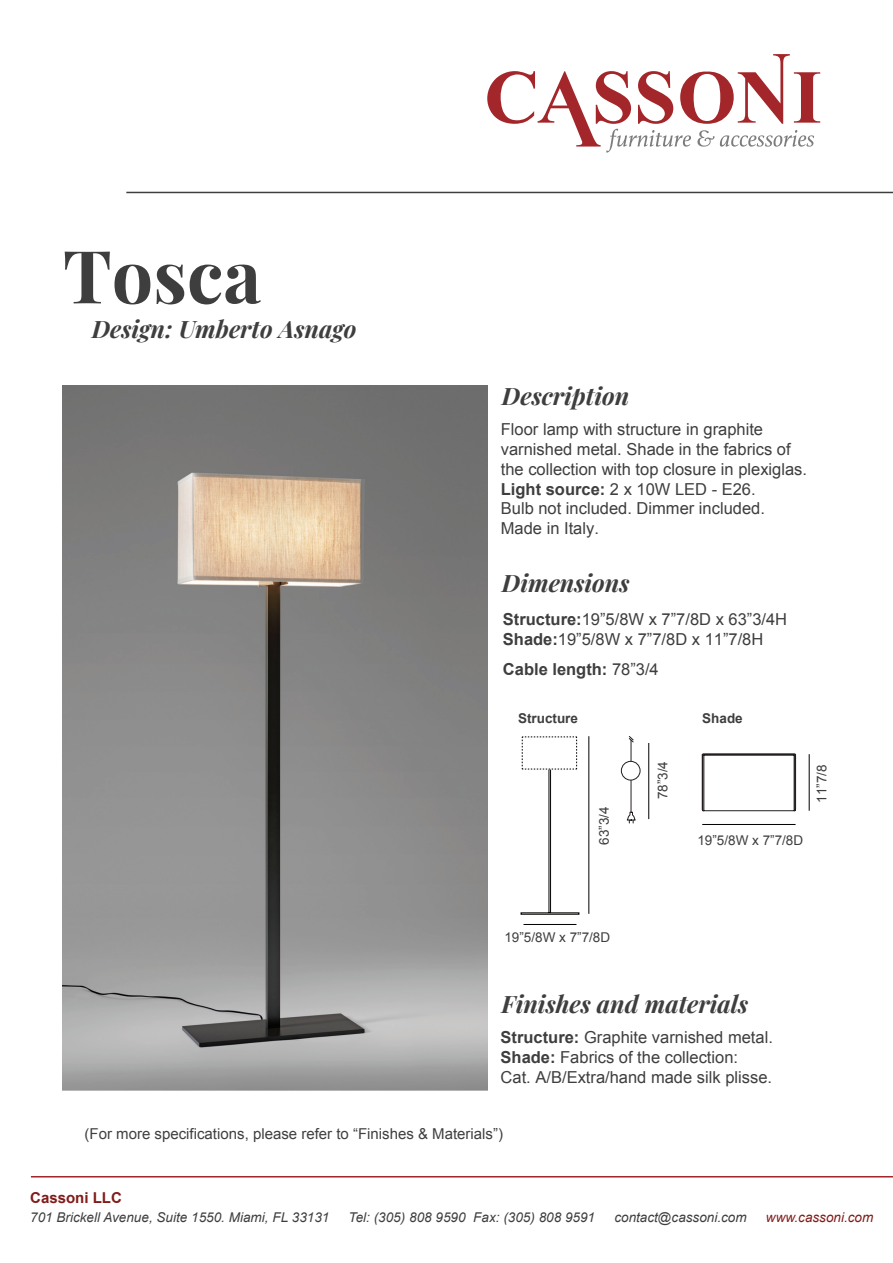
<style>
.page{position:relative;width:893px;height:1263px;background:#fff}
.page>*{position:absolute;margin:0;border:0;box-sizing:border-box;transform-origin:0 0}
.t1{font:700 73.2px "Playfair Display";color:#3e3e3f}
.t2{font:italic 700 24px "Playfair Display";color:#3e3e3f}
.t3{font:16.5px/19.8px "Arial";color:#3e3e3f}
.t4{font:700 16.5px "Arial";color:#3e3e3f}
.t5{font:15px "Arial";color:#413f41}
.t6{font:700 15px "Arial";color:#801d1a}
.t7{font:italic 13.5px "Arial";color:#3e3e3f}
.t8{font:13.5px "Arial";color:#3e3e3f}
.t9{font:italic 13.5px "Arial";color:#801d1a}
.t10{font:700 13.5px "Arial";color:#3e3e3f}
.s1{font-weight:700}
.s2{font-weight:400}
</style>
<div class="page">
<hr style="left:31px;top:1176px;width:862px;height:1px;background:#a3272a">
<hr style="left:126px;top:192px;width:767px;height:1px;background:#3e3e3f">
<svg style="left:487px;top:54px;width:333px;height:99px"></svg>
<hr style="left:589px;top:736px;width:1px;height:178px;background:#000">
<hr style="left:523px;top:924px;width:53px;height:1px;background:#000">
<hr style="left:648px;top:743px;width:1px;height:76px;background:#000">
<svg style="left:626px;top:780px;width:10px;height:43px"></svg>
<svg style="left:629px;top:736px;width:5px;height:25px"></svg>
<div style="left:621px;top:761px;width:19px;height:19px;border:1px solid #231f20;border-radius:50%"></div>
<svg style="left:522px;top:736px;width:55px;height:34px"></svg>
<hr style="left:549px;top:770px;width:1px;height:143px;background:#040503">
<hr style="left:550px;top:770px;width:1px;height:143px;background:#040503">
<hr style="left:809px;top:754px;width:1px;height:57px;background:#000">
<hr style="left:702px;top:824px;width:93px;height:1px;background:#000">
<svg style="left:702px;top:754px;width:94px;height:57px"></svg>
<img style="left:63px;top:385px;width:425px;height:705px">
<h1 class="t1" style="left:63px;top:218px;width:200px">Tosca</h1>
<h2 class="t2" style="left:92px;top:310px;width:266px">Design: Umberto Asnago</h2>
<h2 class="t2" style="left:502px;top:377px;width:129px">Description</h2>
<p class="t3" style="left:501px;top:420px;width:308px">Floor lamp with structure in graphite varnished metal. Shade in the fabrics of the collection with top closure in plexiglas.<br><span class="s1">Light source:</span> 2 x 10W LED - E26.<br>Bulb not included. Dimmer included.<br>Made in Italy.</p>
<h2 class="t2" style="left:502px;top:564px;width:129px">Dimensions</h2>
<p class="t3" style="left:503px;top:610px;width:286px"><span class="s1">Structure:</span>19”5/8W x 7”7/8D x 63”3/4H<br><span class="s1">Shade:</span>19”5/8W x 7”7/8D x 11”7/8H</p>
<p class="t4" style="left:503px;top:658px;width:157px">Cable length: <span class="s2">78”3/4</span></p>
<p class="t10" style="left:518px;top:709px;width:62px">Structure</p>
<p class="t10" style="left:702px;top:709px;width:42px">Shade</p>
<p class="t8" style="left:595px;top:845px;width:40px;rotate:-90deg">63”3/4</p>
<p class="t8" style="left:654px;top:799px;width:40px;rotate:-90deg">78”3/4</p>
<p class="t8" style="left:697px;top:831px;width:107px">19”5/8W x 7”7/8D</p>
<p class="t8" style="left:813px;top:803px;width:40px;rotate:-90deg">11”7/8</p>
<p class="t8" style="left:504px;top:928px;width:107px">19”5/8W x 7”7/8D</p>
<h2 class="t2" style="left:502px;top:985px;width:248px">Finishes and materials</h2>
<p class="t3" style="left:501px;top:1028px;width:274px"><span class="s1">Structure:</span> Graphite varnished metal.<br><span class="s1">Shade:</span> Fabrics of the collection:<br>Cat. A/B/Extra/hand made silk plisse.</p>
<p class="t5" style="left:85px;top:1124px;width:420px">(For more specifications, please refer to “Finishes &amp; Materials”)</p>
<p class="t6" style="left:30px;top:1187px;width:93px">Cassoni LLC</p>
<p class="t7" style="left:30px;top:1209px;width:301px">701 Brickell Avenue, Suite 1550. Miami, FL 33131</p>
<p class="t7" style="left:349px;top:1209px;width:248px">Tel: (305) 808 9590 Fax: (305) 808 9591</p>
<p class="t7" style="left:614px;top:1209px;width:134px">contact@cassoni.com</p>
<p class="t9" style="left:766px;top:1209px;width:109px">www.cassoni.com</p>
</div>
